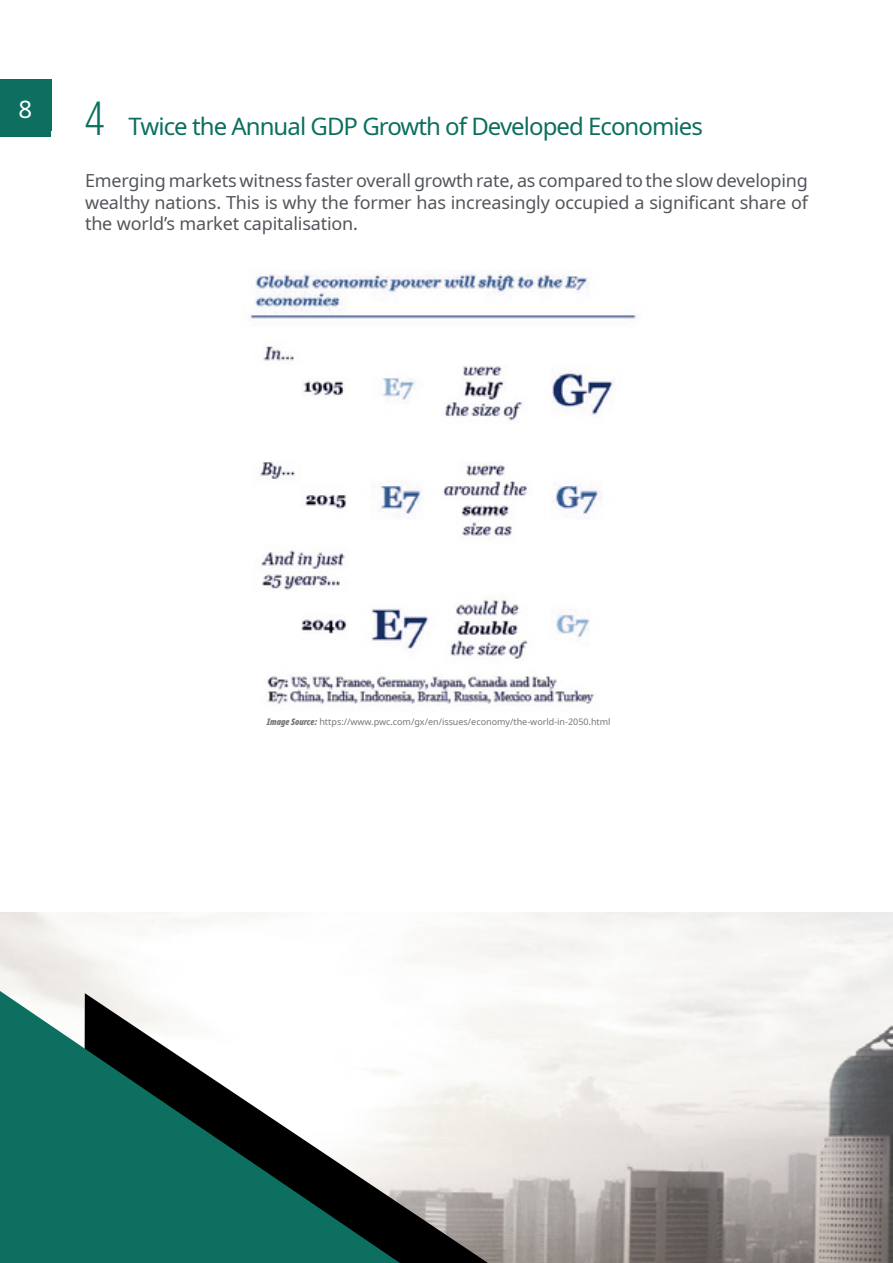
<style>
.page{position:relative;width:893px;height:1263px;background:#fff}
.page>*{position:absolute;margin:0;border:0;box-sizing:border-box;transform-origin:0 0}
.t1{font:24px "Noto Sans";letter-spacing:-.04em;color:#0c6f5f}
.t2{font:18px/21.6px "Noto Sans";letter-spacing:-.01em;color:#52555b;text-align:justify}
.t3{font:9px "Noto Sans";color:#777}
.s1{font-weight:300;font-stretch:extra-condensed;font-size:46.5px}
.s2{font-weight:900;font-style:italic;font-stretch:extra-condensed}
</style>
<div class="page">
<div style="left:0;top:85px;width:51px;height:51px;background:#0c6f5f"></div>
<div style="left:0;top:80px;width:51px;height:51px;background:#0c6f5f"></div>
<img style="left:0;top:913px;width:893px;height:350px">
<svg style="left:400px;top:993px;width:88px;height:270px"></svg>
<svg style="left:0;top:991px;width:400px;height:272px;fill:#0c6f5f"></svg>
<img style="left:250px;top:272px;width:387px;height:432px">
<h1 class="t1" style="left:19px;top:109px;width:686px"><sup>8</sup> <span class="s1">4</span> Twice the Annual GDP Growth of Developed Economies</h1>
<p class="t2" style="left:85px;top:170px;width:724px">Emerging markets witness faster overall growth rate, as compared to the slow developing wealthy nations. This is why the former has increasingly occupied a significant share of the world’s market capitalisation.</p>
<p class="t3" style="left:267px;top:716px;width:345px"><span class="s2">Image Source:</span> https://www.pwc.com/gx/en/issues/economy/the-world-in-2050.html</p>
</div>
